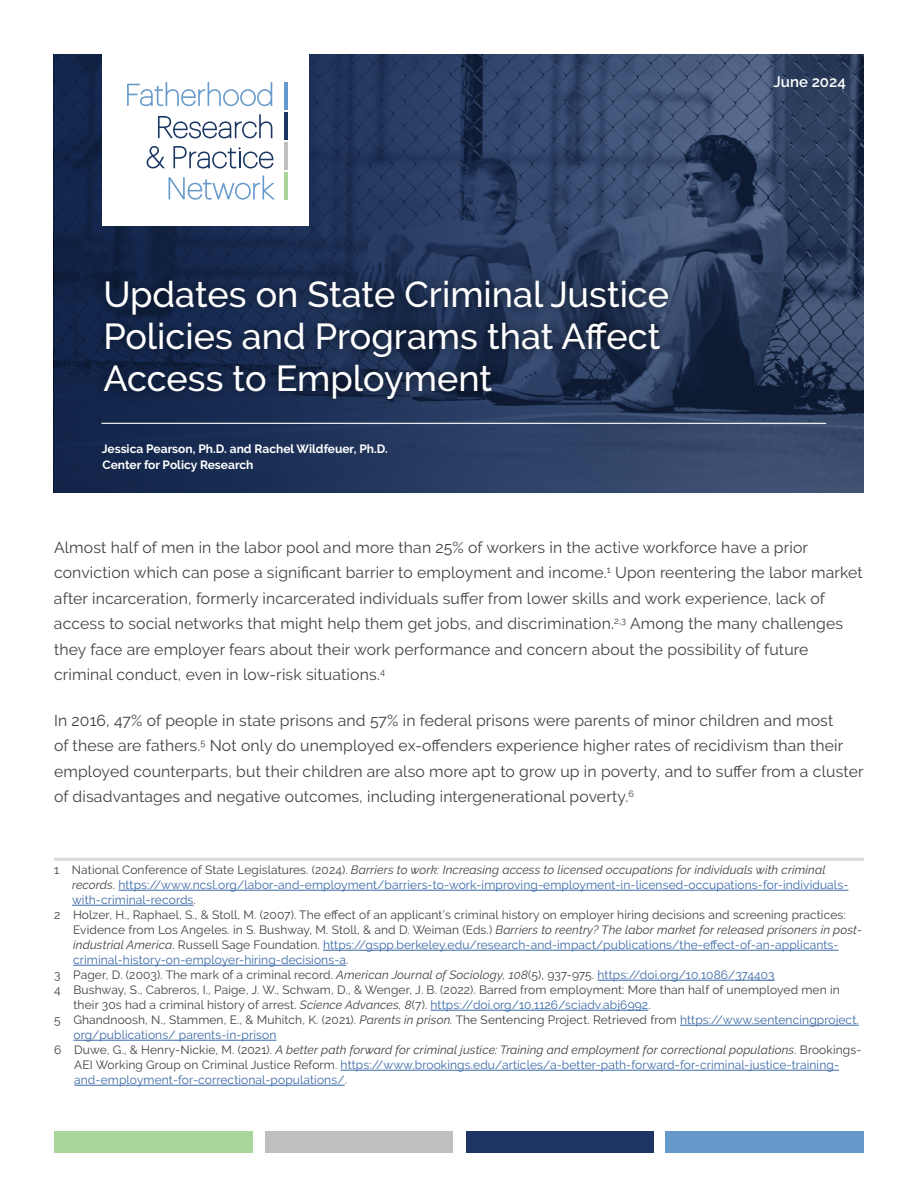
<style>
.page{position:relative;width:918px;height:1188px;background:#fff}
.page>*{position:absolute;margin:0;border:0;box-sizing:border-box;transform-origin:0 0}
.t1{font:500 36px/42px "Raleway";color:#fff}
.t2{font:15.75px/25.5px "Raleway";letter-spacing:.01em;color:#414042}
.t3{font:600 15px "Raleway";color:#fff}
.t4{font:12px "Raleway";letter-spacing:.01em;color:#414042}
.t5{font:12px "Raleway";letter-spacing:.01em;color:#3a68a5}
.t6{font:italic 12px "Raleway";letter-spacing:.01em;color:#414042}
.t7{font:700 12px/16.5px "Raleway";color:#fff}
.s1{font-style:normal}
.s2{font-style:italic;color:#414042}
.s3{color:#414042}
.s4{font-style:italic}
.s5{color:#3a68a5}
</style>
<div class="page">
<svg style="left:54px;top:54px;width:810px;height:438px;background:#293c5e"></svg>
<div style="left:94px;top:271px;width:584px;height:139px;background:#000;opacity:.62"></div>
<div style="left:103px;top:12px;width:206px;height:214px;background:#fff"></div>
<hr style="left:284px;top:82px;width:3px;height:28px;background:#6699cb">
<hr style="left:284px;top:112px;width:3px;height:28px;background:#1c3664">
<hr style="left:284px;top:142px;width:3px;height:28px;background:#c1c0c0">
<hr style="left:284px;top:172px;width:3px;height:28px;background:#a9d599">
<svg style="left:127px;top:82px;width:145px;height:24px"></svg>
<svg style="left:158px;top:114px;width:114px;height:24px"></svg>
<svg style="left:147px;top:146px;width:18px;height:22px"></svg>
<svg style="left:173px;top:146px;width:100px;height:22px"></svg>
<svg style="left:169px;top:175px;width:106px;height:25px"></svg>
<hr style="left:54px;top:858px;width:810px;height:3px;background:#dcdbdb">
<hr style="left:118px;top:890px;width:730px;height:1px;background:#3a68a5">
<hr style="left:72px;top:905px;width:122px;height:1px;background:#3a68a5">
<hr style="left:323px;top:950px;width:516px;height:1px;background:#3a68a5">
<hr style="left:73px;top:965px;width:273px;height:1px;background:#3a68a5">
<hr style="left:597px;top:980px;width:178px;height:1px;background:#3a68a5">
<hr style="left:431px;top:1010px;width:217px;height:1px;background:#3a68a5">
<hr style="left:680px;top:1025px;width:179px;height:1px;background:#3a68a5">
<hr style="left:73px;top:1040px;width:203px;height:1px;background:#3a68a5">
<hr style="left:341px;top:1070px;width:498px;height:1px;background:#3a68a5">
<hr style="left:74px;top:1085px;width:271px;height:1px;background:#3a68a5">
<div style="left:665px;top:1131px;width:199px;height:22px;background:#6598cb"></div>
<div style="left:466px;top:1131px;width:187px;height:22px;background:#1c3564"></div>
<div style="left:265px;top:1131px;width:188px;height:22px;background:#c0bfbf"></div>
<div style="left:54px;top:1131px;width:199px;height:22px;background:#a8d59a"></div>
<hr style="left:102px;top:423px;width:724px;height:1px;background:#fff">
<h1 class="t1" style="left:103px;top:273px;width:567px">Updates on State Criminal Justice<br>Policies and Programs that Affect<br>Access to Employment</h1>
<p class="t7" style="left:102px;top:440px;width:288px">Jessica Pearson, Ph.D. and Rachel Wildfeuer, Ph.D.<br>Center for Policy Research</p>
<p class="t3" style="left:774px;top:73px;width:74px">June 2024</p>
<p class="t2" style="left:54px;top:534px;width:810px">Almost half of men in the labor pool and more than 25% of workers in the active workforce have a prior conviction which can pose a significant barrier to employment and income.<sup>1</sup> Upon reentering the labor market after incarceration, formerly incarcerated individuals suffer from lower skills and work experience, lack of access to social networks that might help them get jobs, and discrimination.<sup>2,3</sup> Among the many challenges they face are employer fears about their work performance and concern about the possibility of future criminal conduct, even in low-risk situations.<sup>4</sup></p>
<p class="t2" style="left:54px;top:708px;width:811px">In 2016, 47% of people in state prisons and 57% in federal prisons were parents of minor children and most<br>of these are fathers.<sup>5</sup> Not only do unemployed ex-offenders experience higher rates of recidivism than their employed counterparts, but their children are also more apt to grow up in poverty, and to suffer from a cluster of disadvantages and negative outcomes, including intergenerational poverty.<sup>6</sup></p>
<p class="t6" style="left:54px;top:863px;width:773px"><span class="s1">1 National Conference of State Legislatures. (2024).</span> Barriers to work: Increasing access to licensed occupations for individuals with criminal</p>
<p class="t5" style="left:72px;top:878px;width:778px"><span class="s2">records</span><span class="s3">.</span> https://www.ncsl.org/labor-and-employment/barriers-to-work-improving-employment-in-licensed-occupations-for-individuals-</p>
<p class="t5" style="left:72px;top:893px;width:125px">with-criminal-records<span class="s3">.</span></p>
<p class="t4" style="left:54px;top:908px;width:793px">2 Holzer, H., Raphael, S., &amp; Stoll, M. (2007). The effect of an applicant’s criminal history on employer hiring decisions and screening practices:</p>
<p class="t4" style="left:73px;top:923px;width:790px">Evidence from Los Angeles. in S. Bushway, M. Stoll, &amp; and D. Weiman (Eds.) <span class="s4">Barriers to reentry? The labor market for released prisoners in post-</span></p>
<p class="t5" style="left:73px;top:938px;width:767px"><span class="s2">industrial America</span><span class="s3">. Russell Sage Foundation.</span> https://gspp.berkeley.edu/research-and-impact/publications/the-effect-of-an-applicants-</p>
<p class="t5" style="left:73px;top:953px;width:277px">criminal-history-on-employer-hiring-decisions-a<span class="s3">.</span></p>
<p class="t4" style="left:54px;top:968px;width:722px">3 Pager, D. (2003). The mark of a criminal record. <span class="s4">American Journal of Sociology, 108</span>(5), 937-975. <span class="s5">https://doi.org/10.1086/374403</span></p>
<p class="t4" style="left:54px;top:983px;width:787px">4 Bushway, S., Cabreros, I., Paige, J. W., Schwam, D., &amp; Wenger, J. B. (2022). Barred from employment: More than half of unemployed men in</p>
<p class="t4" style="left:74px;top:998px;width:579px">their 30s had a criminal history of arrest. <span class="s4">Science Advances, 8</span>(7). <span class="s5">https://doi.org/10.1126/sciadv.abj6992</span>.</p>
<p class="t4" style="left:54px;top:1013px;width:806px">5 Ghandnoosh, N., Stammen, E., &amp; Muhitch, K. (2021). <span class="s4">Parents in prison.</span> The Sentencing Project. Retrieved from <span class="s5">https://www.sentencingproject.</span></p>
<p class="t5" style="left:74px;top:1028px;width:204px">org/publications/ parents-in-prison</p>
<p class="t6" style="left:54px;top:1043px;width:809px"><span class="s1">6 Duwe, G., &amp; Henry-Nickie, M. (2021).</span> A better path forward for criminal justice: Training and employment for correctional populations<span class="s1">. Brookings-</span></p>
<p class="t5" style="left:74px;top:1058px;width:766px"><span class="s3">AEI Working Group on Criminal Justice Reform.</span> https://www.brookings.edu/articles/a-better-path-forward-for-criminal-justice-training-</p>
<p class="t5" style="left:74px;top:1073px;width:274px">and-employment-for-correctional-populations/<span class="s3">.</span></p>
</div>
